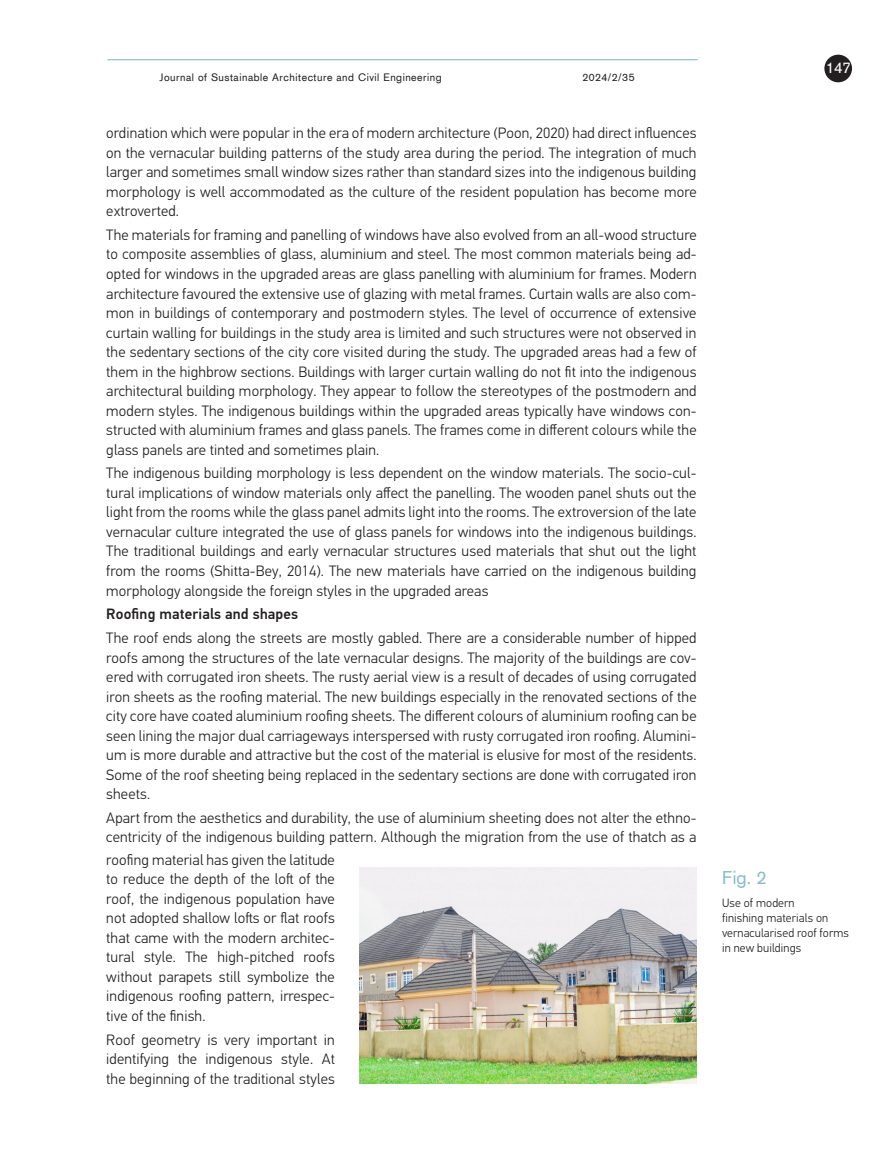
<style>
.page{position:relative;width:893px;height:1149px;background:#fff}
.page>*{position:absolute;margin:0;border:0;box-sizing:border-box;transform-origin:0 0}
.Fig_pav_2{font:18px "Akzidenz Grotesk";color:#85bdc5}
.pagrindinis{font:300 15px/19.5px "PF Din Text Pro";letter-spacing:.01em;color:#231f20;text-align:justify}
.Skyrelis_1_1_1{font:500 15px "PF Din Text Pro";letter-spacing:.01em;color:#231f20}
.t1{font:15px "Akzidenz Grotesk";color:#fff}
.Fig_pav_2-2{font:300 12px/15px "PF Din Text Pro";letter-spacing:.01em;color:#231f20}
.t2{font:10.5px "Akzidenz Grotesk";letter-spacing:.05em;color:#231f20}
</style>
<div class="page">
<hr style="left:108px;top:59px;width:590px;height:1px;background:#85bdc5">
<div style="left:824px;top:55px;width:28px;height:27px;background:#231f20;border-radius:50%"></div>
<img style="left:360px;top:867px;width:336px;height:216px">
<p class="t2" style="left:159px;top:70px;width:284px">Journal of Sustainable Architecture and Civil Engineering</p>
<p class="t2" style="left:582px;top:70px;width:54px">2024/2/35</p>
<p class="pagrindinis" style="left:106px;top:123px;width:592px">ordination which were popular in the era of modern architecture (Poon, 2020) had direct influences on the vernacular building patterns of the study area during the period. The integration of much larger and sometimes small window sizes rather than standard sizes into the indigenous building morphology is well accommodated as the culture of the resident population has become more extroverted.</p>
<p class="pagrindinis" style="left:106px;top:225px;width:592px">The materials for framing and panelling of windows have also evolved from an all-wood structure to composite assemblies of glass, aluminium and steel. The most common materials being ad&shy;opted for windows in the upgraded areas are glass panelling with aluminium for frames. Modern architecture favoured the extensive use of glazing with metal frames. Curtain walls are also com&shy;mon in buildings of contemporary and postmodern styles. The level of occurrence of extensive curtain walling for buildings in the study area is limited and such structures were not observed in the sedentary sections of the city core visited during the study. The upgraded areas had a few of them in the highbrow sections. Buildings with larger curtain walling do not fit into the indigenous architectural building morphology. They appear to follow the stereotypes of the postmodern and modern styles. The indigenous buildings within the upgraded areas typically have windows con&shy;structed with aluminium frames and glass panels. The frames come in different colours while the glass panels are tinted and sometimes plain.</p>
<p class="pagrindinis" style="left:106px;top:463px;width:592px">The indigenous building morphology is less dependent on the window materials. The socio-cul&shy;tural implications of window materials only affect the panelling. The wooden panel shuts out the light from the rooms while the glass panel admits light into the rooms. The extroversion of the late vernacular culture integrated the use of glass panels for windows into the indigenous buildings.<br>The traditional buildings and early vernacular structures used materials that shut out the light from the rooms (Shitta-Bey, 2014). The new materials have carried on the indigenous building morphology alongside the foreign styles in the upgraded areas</p>
<p class="Skyrelis_1_1_1" style="left:106px;top:605px;width:193px">Roofing materials and shapes</p>
<p class="pagrindinis" style="left:106px;top:628px;width:592px">The roof ends along the streets are mostly gabled. There are a considerable number of hipped roofs among the structures of the late vernacular designs. The majority of the buildings are cov&shy;ered with corrugated iron sheets. The rusty aerial view is a result of decades of using corrugated iron sheets as the roofing material. The new buildings especially in the renovated sections of the city core have coated aluminium roofing sheets. The different colours of aluminium roofing can be seen lining the major dual carriageways interspersed with rusty corrugated iron roofing. Alumini&shy;um is more durable and attractive but the cost of the material is elusive for most of the residents.<br>Some of the roof sheeting being replaced in the sedentary sections are done with corrugated iron sheets.</p>
<p class="pagrindinis" style="left:106px;top:808px;width:592px">Apart from the aesthetics and durability, the use of aluminium sheeting does not alter the ethno&shy;centricity of the indigenous building pattern. Although the migration from the use of thatch as a</p>
<p class="pagrindinis" style="left:106px;top:849px;width:230px">roofing material has given the latitude to reduce the depth of the loft of the roof, the indigenous population have not adopted shallow lofts or flat roofs that came with the modern architec&shy;tural style. The high-pitched roofs without parapets still symbolize the indigenous roofing pattern, irrespec&shy;tive of the finish.</p>
<p class="pagrindinis" style="left:106px;top:1029px;width:230px">Roof geometry is very important in identifying the indigenous style. At the beginning of the traditional styles</p>
<p class="t1" style="left:826px;top:58px;width:27px">147</p>
<p class="Fig_pav_2" style="left:722px;top:865px;width:46px">Fig. 2</p>
<p class="Fig_pav_2-2" style="left:722px;top:895px;width:128px">Use of modern<br>finishing materials on vernacularised roof forms in new buildings</p>
</div>
